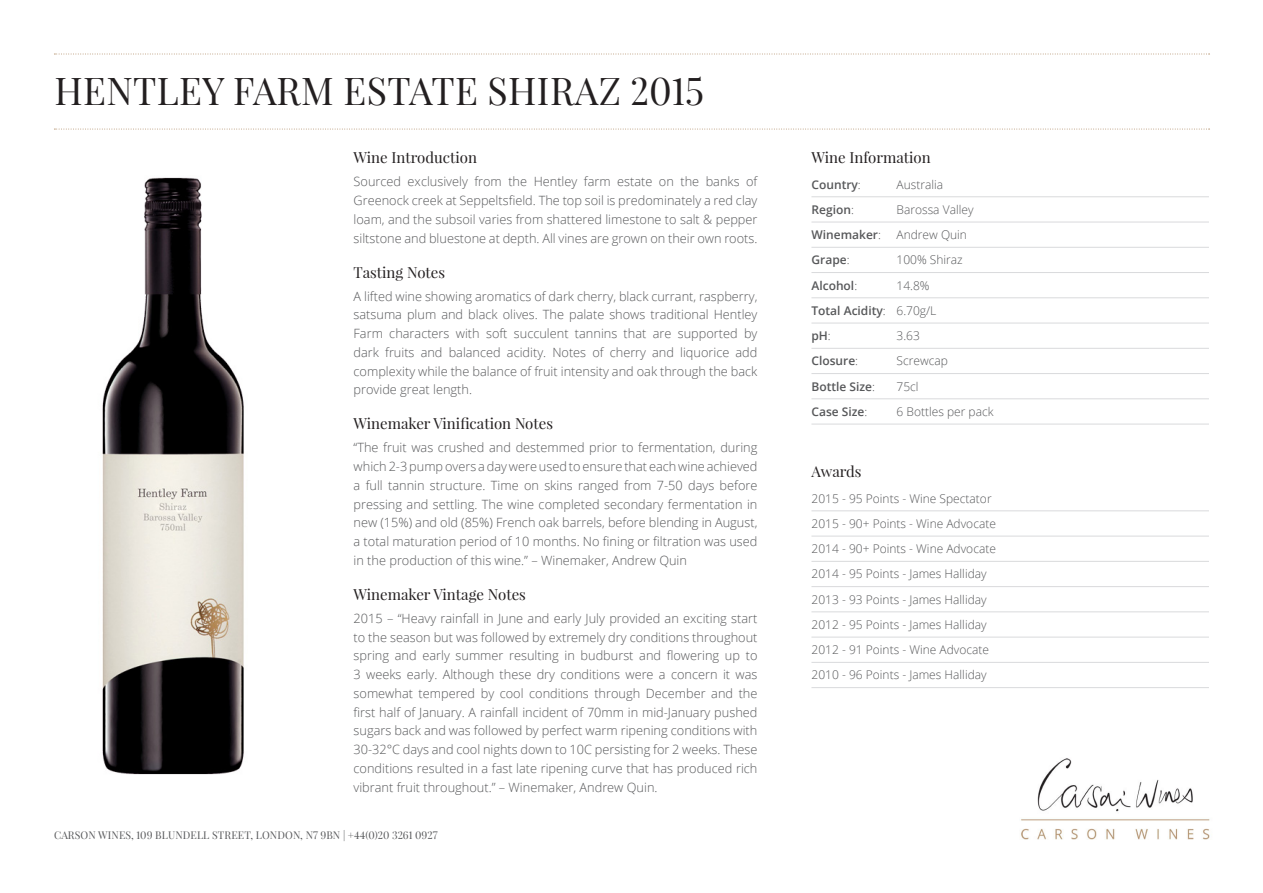
<style>
.page{position:relative;width:1263px;height:893px;background:#fff}
.page>*{position:absolute;margin:0;border:0;box-sizing:border-box;transform-origin:0 0}
.main_header{font:37.5px "Playfair Display";letter-spacing:.01em;color:#231f20}
.sub_head{font:15px "Playfair Display";color:#231f20}
.Wine_text{font:300 12.75px/18.8px "Open Sans";color:#57585a;text-align:justify}
.info{font:300 12px "Open Sans";color:#57585a}
.info-2{font:600 12px "Open Sans";color:#57585a}
.bottom_TOC{font:10.5px "Playfair Display";letter-spacing:.01em;color:#57585a}
.s1{font-weight:300}
</style>
<div class="page">
<svg style="left:54px;top:54px;width:1155px;height:1px"></svg>
<svg style="left:54px;top:129px;width:1155px;height:1px"></svg>
<img style="left:1021px;top:758px;width:189px;height:82px">
<img style="left:102px;top:177px;width:142px;height:598px">
<hr style="left:811px;top:197px;width:398px;height:1px;background:#d9dadc">
<hr style="left:811px;top:222px;width:398px;height:1px;background:#d9dadc">
<hr style="left:811px;top:247px;width:398px;height:1px;background:#d9dadc">
<hr style="left:811px;top:272px;width:398px;height:1px;background:#d9dadc">
<hr style="left:811px;top:298px;width:398px;height:1px;background:#d9dadc">
<hr style="left:811px;top:323px;width:398px;height:1px;background:#d9dadc">
<hr style="left:811px;top:348px;width:398px;height:1px;background:#d9dadc">
<hr style="left:811px;top:373px;width:398px;height:1px;background:#d9dadc">
<hr style="left:811px;top:399px;width:398px;height:1px;background:#d9dadc">
<hr style="left:811px;top:424px;width:398px;height:1px;background:#d9dadc">
<hr style="left:811px;top:511px;width:398px;height:1px;background:#d9dadc">
<hr style="left:811px;top:536px;width:398px;height:1px;background:#d9dadc">
<hr style="left:811px;top:561px;width:398px;height:1px;background:#d9dadc">
<hr style="left:811px;top:586px;width:398px;height:1px;background:#d9dadc">
<hr style="left:811px;top:612px;width:398px;height:1px;background:#d9dadc">
<hr style="left:811px;top:637px;width:398px;height:1px;background:#d9dadc">
<hr style="left:811px;top:662px;width:398px;height:1px;background:#d9dadc">
<hr style="left:811px;top:687px;width:398px;height:1px;background:#d9dadc">
<p class="main_header" style="left:54px;top:67px;width:651px">HENTLEY FARM ESTATE SHIRAZ 2015</p>
<p class="sub_head" style="left:354px;top:148px;width:125px">Wine Introduction</p>
<p class="Wine_text" style="left:354px;top:172px;width:405px">Sourced exclusively from the Hentley farm estate on the banks of Greenock creek at Seppeltsfield. The top soil is predominately a red clay loam, and the subsoil varies from shattered limestone to salt &amp; pepper siltstone and bluestone at depth. All vines are grown on their own roots.</p>
<p class="sub_head" style="left:354px;top:263px;width:93px">Tasting Notes</p>
<p class="Wine_text" style="left:354px;top:286px;width:405px">A lifted wine showing aromatics of dark cherry, black currant, raspberry, satsuma plum and black olives. The palate shows traditional Hentley Farm characters with soft succulent tannins that are supported by dark fruits and balanced acidity. Notes of cherry and liquorice add complexity while the balance of fruit intensity and oak through the back provide great length.</p>
<p class="sub_head" style="left:354px;top:414px;width:201px">Winemaker Vinification Notes</p>
<p class="Wine_text" style="left:354px;top:438px;width:405px">“The fruit was crushed and destemmed prior to fermentation, during which 2-3 pump overs a day were used to ensure that each wine achieved a full tannin structure. Time on skins ranged from 7-50 days before pressing and settling. The wine completed secondary fermentation in new (15%) and old (85%) French oak barrels, before blending in August, a total maturation period of 10 months. No fining or filtration was used in the production of this wine.” – Winemaker, Andrew Quin</p>
<p class="sub_head" style="left:354px;top:585px;width:174px">Winemaker Vintage Notes</p>
<p class="Wine_text" style="left:354px;top:608px;width:405px">2015 – “Heavy rainfall in June and early July provided an exciting start to the season but was followed by extremely dry conditions throughout spring and early summer resulting in budburst and flowering up to 3 weeks early. Although these dry conditions were a concern it was somewhat tempered by cool conditions through December and the first half of January. A rainfall incident of 70mm in mid-January pushed sugars back and was followed by perfect warm ripening conditions with 30-32°C days and cool nights down to 10C persisting for 2 weeks. These conditions resulted in a fast late ripening curve that has produced rich vibrant fruit throughout.” – Winemaker, Andrew Quin.</p>
<p class="bottom_TOC" style="left:54px;top:828px;width:385px">CARSON WINES, 109 BLUNDELL STREET, LONDON, N7 9BN | +44(0)20 3261 0927</p>
<p class="sub_head" style="left:811px;top:148px;width:121px">Wine Information</p>
<p class="info-2" style="left:811px;top:176px;width:51px">Country<span class="s1">:</span></p>
<p class="info" style="left:896px;top:176px;width:48px">Australia</p>
<p class="info-2" style="left:811px;top:201px;width:44px">Region<span class="s1">:</span></p>
<p class="info" style="left:896px;top:201px;width:79px">Barossa Valley</p>
<p class="info-2" style="left:811px;top:226px;width:71px">Winemaker<span class="s1">:</span></p>
<p class="info" style="left:896px;top:226px;width:72px">Andrew Quin</p>
<p class="info-2" style="left:811px;top:252px;width:40px">Grape<span class="s1">:</span></p>
<p class="info" style="left:896px;top:252px;width:68px">100% Shiraz</p>
<p class="info-2" style="left:811px;top:277px;width:47px">Alcohol<span class="s1">:</span></p>
<p class="info" style="left:896px;top:277px;width:35px">14.8%</p>
<p class="info-2" style="left:811px;top:302px;width:126px">Total Acidity<span class="s1">: 6.70g/L</span></p>
<p class="info-2" style="left:811px;top:327px;width:21px">pH<span class="s1">:</span></p>
<p class="info" style="left:896px;top:327px;width:25px">3.63</p>
<p class="info-2" style="left:811px;top:353px;width:48px">Closure<span class="s1">:</span></p>
<p class="info" style="left:896px;top:353px;width:53px">Screwcap</p>
<p class="info-2" style="left:811px;top:378px;width:65px">Bottle Size<span class="s1">:</span></p>
<p class="info" style="left:896px;top:378px;width:24px">75cl</p>
<p class="info-2" style="left:811px;top:403px;width:57px">Case Size<span class="s1">:</span></p>
<p class="info" style="left:896px;top:403px;width:99px">6 Bottles per pack</p>
<p class="sub_head" style="left:811px;top:462px;width:52px">Awards</p>
<p class="info" style="left:811px;top:490px;width:182px">2015 - 95 Points - Wine Spectator</p>
<p class="info" style="left:811px;top:515px;width:186px">2015 - 90+ Points - Wine Advocate</p>
<p class="info" style="left:811px;top:540px;width:186px">2014 - 90+ Points - Wine Advocate</p>
<p class="info" style="left:811px;top:566px;width:177px">2014 - 95 Points - James Halliday</p>
<p class="info" style="left:811px;top:591px;width:177px">2013 - 93 Points - James Halliday</p>
<p class="info" style="left:811px;top:616px;width:177px">2012 - 95 Points - James Halliday</p>
<p class="info" style="left:811px;top:641px;width:179px">2012 - 91 Points - Wine Advocate</p>
<p class="info" style="left:811px;top:667px;width:177px">2010 - 96 Points - James Halliday</p>
</div>
